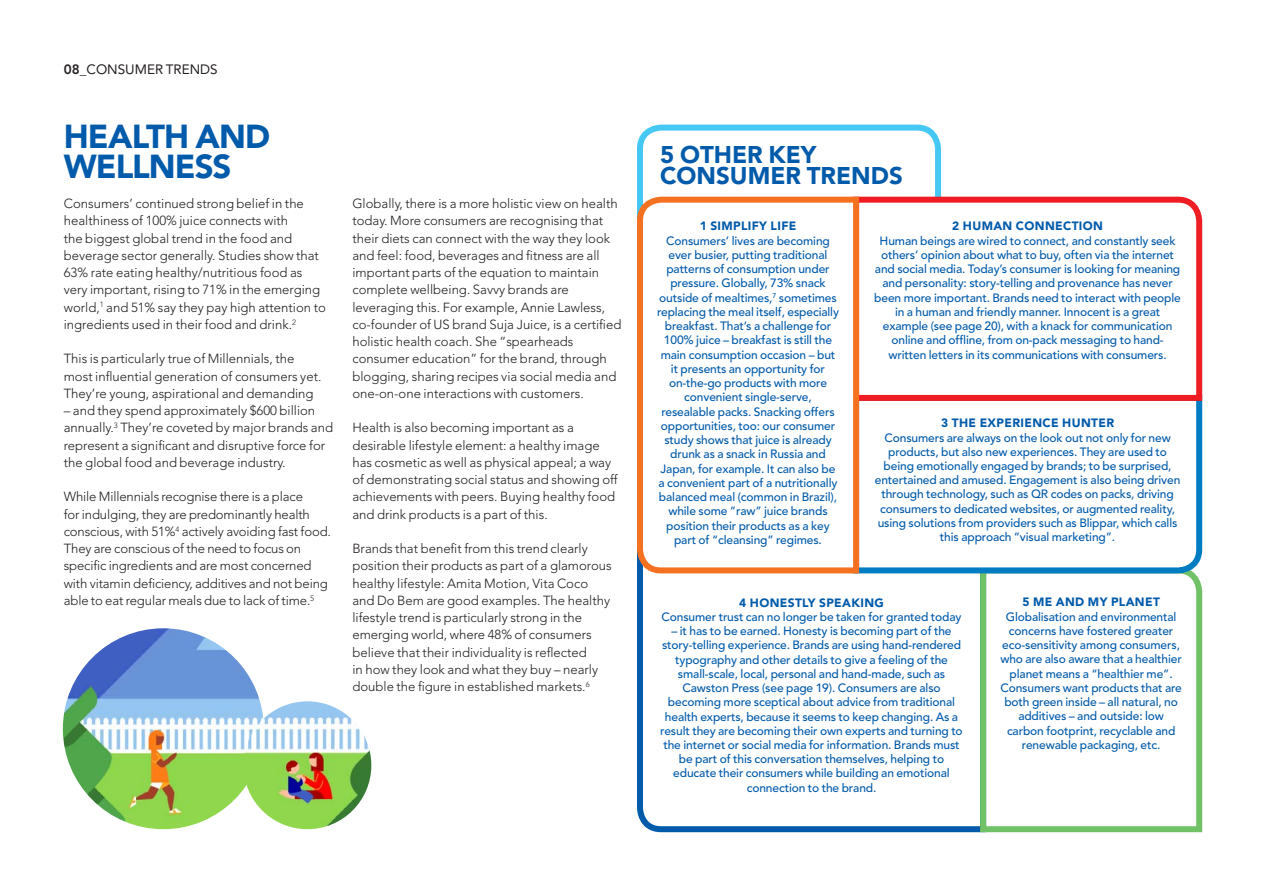
<style>
.page{position:relative;width:1263px;height:893px;background:#fff}
.page>*{position:absolute;margin:0;border:0;box-sizing:border-box;transform-origin:0 0}
.t1{font:900 33px/30px "Avenir";letter-spacing:-.03em;color:#015aaa}
.t2{font:900 24px "Avenir";color:#015aaa}
.t3{font:13.5px "Avenir";color:#231f20}
.t4{font:300 13.2px/17.2px "Avenir";color:#231f20}
.t5{font:500 12px/14.2px "Avenir";letter-spacing:-.01em;color:#015aaa;text-align:center}
.t6{font:900 12px "Avenir";letter-spacing:.03em;color:#015aaa}
.s1{font-weight:800}
</style>
<div class="page">
<svg style="left:637px;top:576px;width:340px;height:257px"></svg>
<svg style="left:637px;top:124px;width:305px;height:70px"></svg>
<svg style="left:977px;top:576px;width:226px;height:257px"></svg>
<svg style="left:862px;top:404px;width:341px;height:172px"></svg>
<svg style="left:862px;top:194px;width:341px;height:210px"></svg>
<svg style="left:637px;top:194px;width:225px;height:382px"></svg>
<img style="left:63px;top:628px;width:201px;height:201px;border-radius:100px">
<img style="left:243px;top:701px;width:128px;height:128px;border-radius:64px">
<p class="t3" style="left:64px;top:62px;width:155px"><span class="s1">08</span>_CONSUMER TRENDS</p>
<p class="t1" style="left:64px;top:122px;width:208px">HEALTH AND<br>WELLNESS</p>
<p class="t4" style="left:64px;top:195px;width:264px">Consumers’ continued strong belief in the healthiness of 100% juice connects with<br>the biggest global trend in the food and beverage sector generally. Studies show that 63% rate eating healthy/nutritious food as very important, rising to 71% in the emerging world,<sup>1</sup> and 51% say they pay high attention to ingredients used in their food and drink.<sup>2</sup></p>
<p class="t4" style="left:64px;top:350px;width:259px">This is particularly true of Millennials, the most influential generation of consumers yet.<br>They’re young, aspirational and demanding</p>
<p class="t4" style="left:64px;top:402px;width:271px">– and they spend approximately $600 billion annually.<sup>3</sup> They’re coveted by major brands and represent a significant and disruptive force for the global food and beverage industry.</p>
<p class="t4" style="left:64px;top:488px;width:269px">While Millennials recognise there is a place<br>for indulging, they are predominantly health conscious, with 51%<sup>4</sup> actively avoiding fast food.<br>They are conscious of the need to focus on specific ingredients and are most concerned with vitamin deficiency, additives and not being able to eat regular meals due to lack of time.<sup>5</sup></p>
<p class="t4" style="left:352px;top:195px;width:270px">Globally, there is a more holistic view on health today. More consumers are recognising that their diets can connect with the way they look and feel: food, beverages and fitness are all important parts of the equation to maintain complete wellbeing. Savvy brands are leveraging this. For example, Annie Lawless, co-founder of US brand Suja Juice, is a certified holistic health coach. She “spearheads consumer education” for the brand, through blogging, sharing recipes via social media and one-on-one interactions with customers.</p>
<p class="t4" style="left:352px;top:419px;width:267px">Health is also becoming important as a desirable lifestyle element: a healthy image has cosmetic as well as physical appeal; a way of demonstrating social status and showing off achievements with peers. Buying healthy food and drink products is a part of this.</p>
<p class="t4" style="left:352px;top:540px;width:261px">Brands that benefit from this trend clearly position their products as part of a glamorous healthy lifestyle: Amita Motion, Vita Coco and Do Bem are good examples. The healthy lifestyle trend is particularly strong in the emerging world, where 48% of consumers believe that their individuality is reflected<br>in how they look and what they buy – nearly double the figure in established markets.<sup>6</sup></p>
<p class="t2" style="left:660px;top:140px;width:158px">5 OTHER KEY</p>
<p class="t2" style="left:660px;top:161px;width:244px">CONSUMER TRENDS</p>
<p class="t6" style="left:700px;top:219px;width:98px">1 SIMPLIFY LIFE</p>
<p class="t5" style="left:657px;top:234px;width:184px">Consumers’ lives are becoming ever busier, putting traditional patterns of consumption under pressure. Globally, 73% snack outside of mealtimes,<sup>7</sup> sometimes replacing the meal itself, especially breakfast. That’s a challenge for<br>100% juice – breakfast is still the main consumption occasion – but it presents an opportunity for on-the-go products with more convenient single-serve, resealable packs. Snacking offers opportunities, too: our consumer study shows that juice is already drunk as a snack in Russia and<br>Japan, for example. It can also be a convenient part of a nutritionally balanced meal (common in Brazil), while some “raw” juice brands position their products as a key part of “cleansing” regimes.</p>
<p class="t6" style="left:952px;top:219px;width:152px">2 HUMAN CONNECTION</p>
<p class="t5" style="left:874px;top:234px;width:308px">Human beings are wired to connect, and constantly seek others’ opinion about what to buy, often via the internet and social media. Today’s consumer is looking for meaning and personality: story-telling and provenance has never been more important. Brands need to interact with people in a human and friendly manner. Innocent is a great example (see page 20), with a knack for communication online and offline, from on-pack messaging to hand&shy;written letters in its communications with consumers.</p>
<p class="t6" style="left:941px;top:416px;width:174px">3 THE EXPERIENCE HUNTER</p>
<p class="t5" style="left:875px;top:430px;width:307px">Consumers are always on the look out not only for new products, but also new experiences. They are used to being emotionally engaged by brands; to be surprised, entertained and amused. Engagement is also being driven through technology, such as QR codes on packs, driving consumers to dedicated websites, or augmented reality, using solutions from providers such as Blippar, which calls this approach “visual marketing”.</p>
<p class="t6" style="left:739px;top:595px;width:146px">4 HONESTLY SPEAKING</p>
<p class="t5" style="left:661px;top:610px;width:302px">Consumer trust can no longer be taken for granted today</p>
<p class="t5" style="left:660px;top:624px;width:304px">– it has to be earned. Honesty is becoming part of the story-telling experience. Brands are using hand-rendered typography and other details to give a feeling of the small-scale, local, personal and hand-made, such as Cawston Press (see page 19). Consumers are also becoming more sceptical about advice from traditional health experts, because it seems to keep changing. As a result they are becoming their own experts and turning to the internet or social media for information. Brands must be part of this conversation themselves, helping to educate their consumers while building an emotional connection to the brand.</p>
<p class="t6" style="left:1022px;top:595px;width:139px">5 ME AND MY PLANET</p>
<p class="t5" style="left:1000px;top:610px;width:183px">Globalisation and environmental concerns have fostered greater eco-sensitivity among consumers, who are also aware that a healthier planet means a “healthier me”.<br>Consumers want products that are both green inside – all natural, no additives – and outside: low carbon footprint, recyclable and renewable packaging, etc.</p>
</div>
